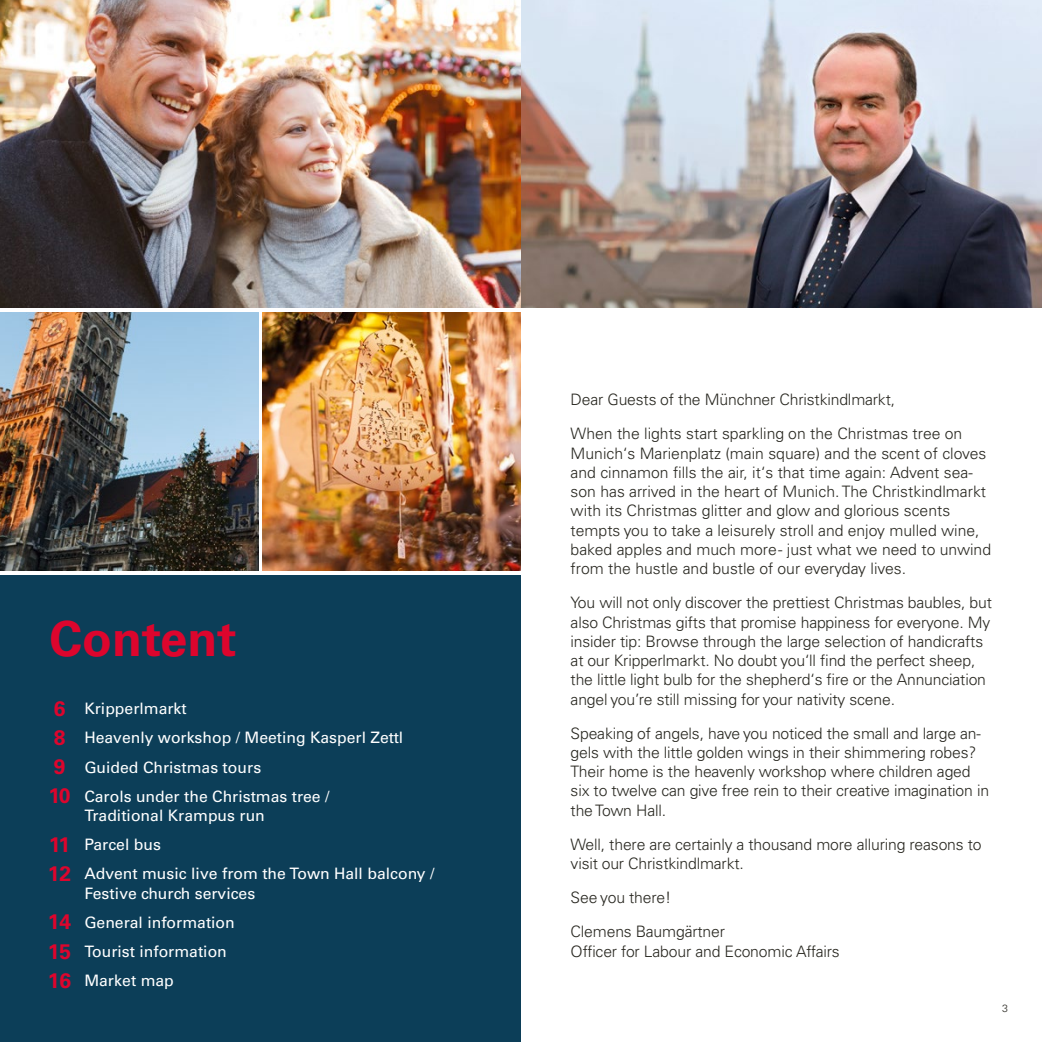
<style>
.page{position:relative;width:1042px;height:1042px;background:#fff}
.page>*{position:absolute;margin:0;border:0;box-sizing:border-box;transform-origin:0 0}
.t1{font:700 49px "Univers LT Pro 65";color:#dd052d}
.t2{font:700 21px/29.2px "Univers LT Pro 65";color:#dd052d}
.t3{font:300 15.75px/19.2px "Univers LT Pro 45";letter-spacing:-.01em;color:#282720}
.t4{font:15.75px/29.2px "Univers LT Pro 55 Roman";color:#fff}
.t5{font:300 10.5px "Univers LT Pro 45";color:#282720}
</style>
<div class="page">
<div style="left:0;top:575px;width:521px;height:467px;background:#0c3e58"></div>
<img style="left:0;top:0;width:1042px;height:308px">
<img style="left:263px;top:313px;width:258px;height:257px">
<img style="left:0;top:313px;width:258px;height:257px">
<h1 class="t1" style="left:50px;top:604px;width:188px">Content</h1>
<h2 class="t2" style="left:48px;top:693px;width:24px">6<br>8<br>9<br>10</h2>
<h2 class="t2" style="left:48px;top:829px;width:25px">11<br>12</h2>
<h2 class="t2" style="left:48px;top:906px;width:25px;text-align:justify">14<br>15<br>16</h2>
<p class="t4" style="left:84px;top:693px;width:320px">Kripperlmarkt<br>Heavenly workshop / Meeting Kasperl Zettl<br>Guided Christmas tours<br>Carols under the Christmas tree /</p>
<p class="t4" style="left:84px;top:800px;width:352px">Traditional Krampus run<br>Parcel bus<br>Advent music live from the Town Hall balcony /</p>
<p class="t4" style="left:84px;top:878px;width:172px">Festive church services<br>General information<br>Tourist information<br>Market map</p>
<p class="t3" style="left:570px;top:382px;width:393px;line-height:34.1px">Dear Guests of the Münchner Christkindlmarkt,<br>When the lights start sparkling on the Christmas tree on</p>
<p class="t3" style="left:570px;top:443px;width:422px">Munich‘s Marienplatz (main square) and the scent of cloves and cinnamon fills the air, it‘s that time again: Advent sea&shy;son has arrived in the heart of Munich. The Christkindlmarkt with its Christmas glitter and glow and glorious scents tempts you to take a leisurely stroll and enjoy mulled wine, baked apples and much more - just what we need to unwind from the hustle and bustle of our everyday lives.</p>
<p class="t3" style="left:570px;top:592px;width:423px">You will not only discover the prettiest Christmas baubles, but also Christmas gifts that promise happiness for everyone. My insider tip: Browse through the large selection of handicrafts at our Kripperlmarkt. No doubt you‘ll find the perfect sheep, the little light bulb for the shepherd‘s fire or the Annunciation angel you’re still missing for your nativity scene.</p>
<p class="t3" style="left:570px;top:723px;width:420px">Speaking of angels, have you noticed the small and large an&shy;gels with the little golden wings in their shimmering robes?<br>Their home is the heavenly workshop where children aged six to twelve can give free rein to their creative imagination in the Town Hall.</p>
<p class="t3" style="left:570px;top:834px;width:412px">Well, there are certainly a thousand more alluring reasons to visit our Christkindlmarkt.</p>
<p class="t3" style="left:570px;top:880px;width:156px;line-height:34.1px">See you there!<br>Clemens Baumgärtner</p>
<p class="t3" style="left:570px;top:941px;width:271px">Officer for Labour and Economic Affairs</p>
<p class="t5" style="left:1002px;top:1001px;width:7px">3</p>
</div>
